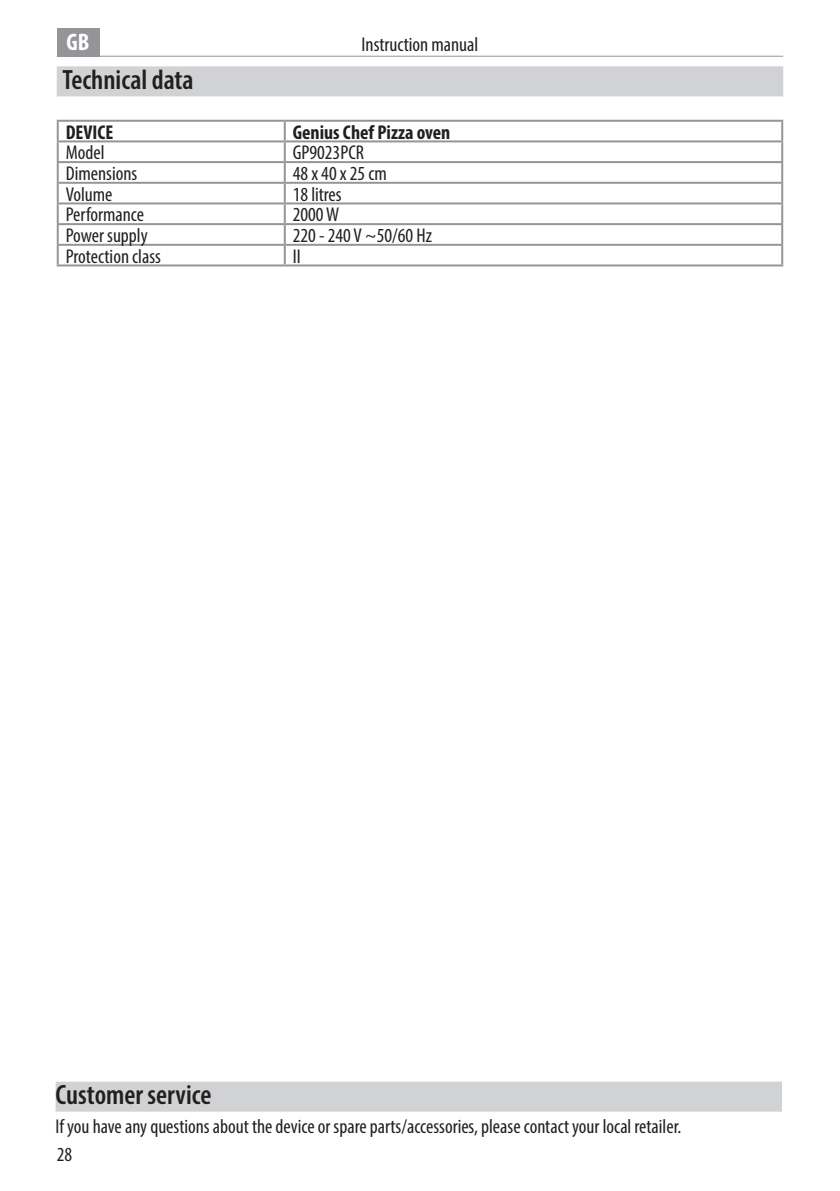
<style>
.page{position:relative;width:840px;height:1191px;background:#fff}
.page>*{position:absolute;margin:0;border:0;box-sizing:border-box;transform-origin:0 0}
.t1{font:600 condensed 28px "Myriad Pro";color:#231f20}
.t2{font:700 condensed 24px "Myriad Pro";color:#fff}
.t3{font:condensed 20px "Myriad Pro";color:#231f20}
.t4{font:700 condensed 20px "Myriad Pro";color:#231f20}
</style>
<div class="page">
<hr style="left:57px;top:56px;width:725px;height:1px;background:#939598">
<div style="left:57px;top:28px;width:42px;height:29px;background:#939598"></div>
<div style="left:57px;top:66px;width:725px;height:30px;background:#d1d2d4"></div>
<svg style="left:59px;top:122px;width:721px;height:142px"></svg>
<svg style="left:59px;top:163px;width:721px;height:60px"></svg>
<hr style="left:57px;top:120px;width:227px;height:2px;background:#939598">
<hr style="left:284px;top:120px;width:498px;height:2px;background:#939598">
<hr style="left:57px;top:140px;width:227px;height:2px;background:#939598">
<hr style="left:284px;top:140px;width:498px;height:2px;background:#939598">
<hr style="left:57px;top:161px;width:227px;height:2px;background:#939598">
<hr style="left:284px;top:161px;width:498px;height:2px;background:#939598">
<hr style="left:57px;top:182px;width:227px;height:2px;background:#939598">
<hr style="left:284px;top:182px;width:498px;height:2px;background:#939598">
<hr style="left:57px;top:202px;width:227px;height:2px;background:#939598">
<hr style="left:284px;top:202px;width:498px;height:2px;background:#939598">
<hr style="left:57px;top:223px;width:227px;height:2px;background:#939598">
<hr style="left:284px;top:223px;width:498px;height:2px;background:#939598">
<hr style="left:57px;top:244px;width:227px;height:2px;background:#939598">
<svg style="left:57px;top:122px;width:2px;height:142px"></svg>
<hr style="left:284px;top:244px;width:498px;height:2px;background:#939598">
<svg style="left:283px;top:122px;width:2px;height:142px"></svg>
<svg style="left:780px;top:122px;width:2px;height:142px"></svg>
<hr style="left:57px;top:264px;width:227px;height:2px;background:#939598">
<hr style="left:284px;top:264px;width:498px;height:2px;background:#939598">
<div style="left:56px;top:1081px;width:725px;height:30px;background:#d1d2d4"></div>
<p class="t2" style="left:66px;top:27px;width:24px">GB</p>
<p class="t3" style="left:361px;top:32px;width:118px">Instruction manual</p>
<h1 class="t1" style="left:62px;top:62px;width:133px">Technical data</h1>
<p class="t4" style="left:66px;top:119px;width:49px">DEVICE</p>
<p class="t4" style="left:292px;top:119px;width:159px">Genius Chef Pizza oven</p>
<p class="t3" style="left:66px;top:141px;width:40px">Model</p>
<p class="t3" style="left:292px;top:141px;width:73px">GP9023PCR</p>
<p class="t3" style="left:66px;top:161px;width:73px">Dimensions</p>
<p class="t3" style="left:292px;top:161px;width:95px">48 x 40 x 25 cm</p>
<p class="t3" style="left:66px;top:182px;width:48px">Volume</p>
<p class="t3" style="left:292px;top:182px;width:50px">18 litres</p>
<p class="t3" style="left:66px;top:202px;width:80px">Performance</p>
<p class="t3" style="left:292px;top:202px;width:48px">2000 W</p>
<p class="t3" style="left:66px;top:223px;width:83px">Power supply</p>
<p class="t3" style="left:292px;top:223px;width:141px">220 - 240 V ~50/60 Hz</p>
<p class="t3" style="left:66px;top:244px;width:97px">Protection class</p>
<p class="t3" style="left:292px;top:244px;width:9px">II</p>
<h1 class="t1" style="left:56px;top:1077px;width:157px">Customer service</h1>
<p class="t3" style="left:56px;top:1114px;width:627px">If you have any questions about the device or spare parts/accessories, please contact your local retailer.</p>
<p class="t3" style="left:57px;top:1141px;width:17px">28</p>
</div>
